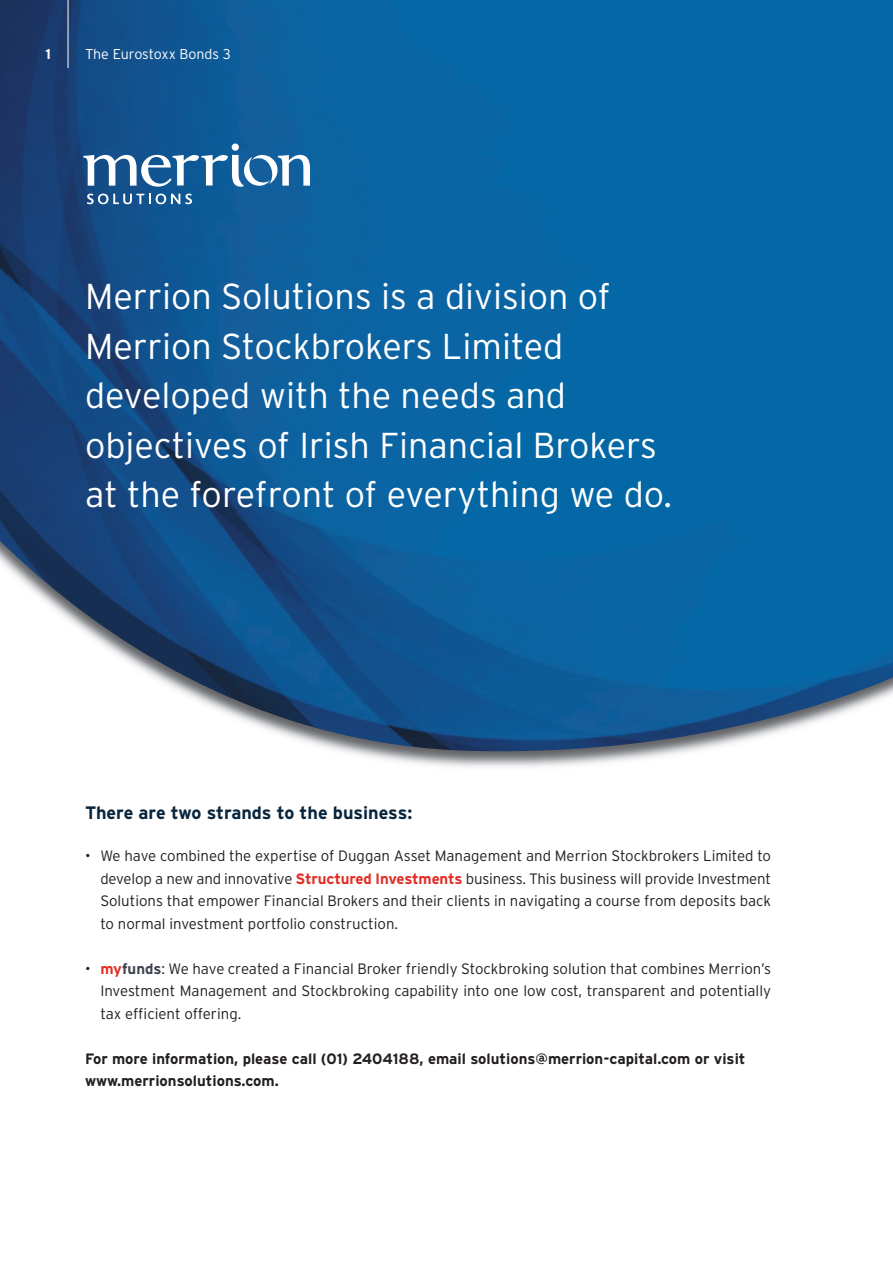
<style>
.page{position:relative;width:893px;height:1263px;background:#fff}
.page>*{position:absolute;margin:0;border:0;box-sizing:border-box;transform-origin:0 0}
.t1{font:300 36px/49.5px "Interstate";color:#fff}
.t2{font:700 18px "Interstate";color:#09253c}
.t3{font:300 15px/22.5px "Interstate";color:#231f20;text-align:justify}
.t4{font:700 15px/22.5px "Interstate";color:#231f20}
.t5{font:300 14.25px "Interstate";letter-spacing:-.01em;color:#fff}
.t6{font:700 14.25px "Interstate";color:#fff}
.s1{font-weight:700;color:#e32d25}
.s2{font-weight:700;color:#3e444f}
</style>
<div class="page">
<img style="left:0;top:0;width:893px;height:758px">
<hr style="left:68px;top:0;width:1px;height:68px;background:#fff">
<svg style="left:83px;top:143px;width:227px;height:44px"></svg>
<svg style="left:87px;top:194px;width:105px;height:10px"></svg>
<p class="t6" style="left:46px;top:46px;width:7px">1</p>
<p class="t5" style="left:85px;top:46px;width:147px">The Eurostoxx Bonds 3</p>
<h1 class="t1" style="left:85px;top:272px;width:588px">Merrion Solutions is a division of Merrion Stockbrokers Limited developed with the needs and objectives of Irish Financial Brokers at the forefront of everything we do.</h1>
<p class="t2" style="left:85px;top:802px;width:329px">There are two strands to the business:</p>
<p class="t3" style="left:100px;top:844px;width:672px;text-indent:-15px">• We have combined the expertise of Duggan Asset Management and Merrion Stockbrokers Limited to develop a new and innovative <span class="s1">Structured Investments</span> business. This business will provide Investment Solutions that empower Financial Brokers and their clients in navigating a course from deposits back to normal investment portfolio construction.</p>
<p class="t3" style="left:100px;top:957px;width:672px;text-indent:-15px">• <span class="s1">my</span><span class="s2">funds</span>: We have created a Financial Broker friendly Stockbroking solution that combines Merrion’s Investment Management and Stockbroking capability into one low cost, transparent and potentially tax efficient offering.</p>
<p class="t4" style="left:85px;top:1047px;width:662px">For more information, please call (01) 2404188, email solutions@merrion-capital.com or visit www.merrionsolutions.com.</p>
</div>
